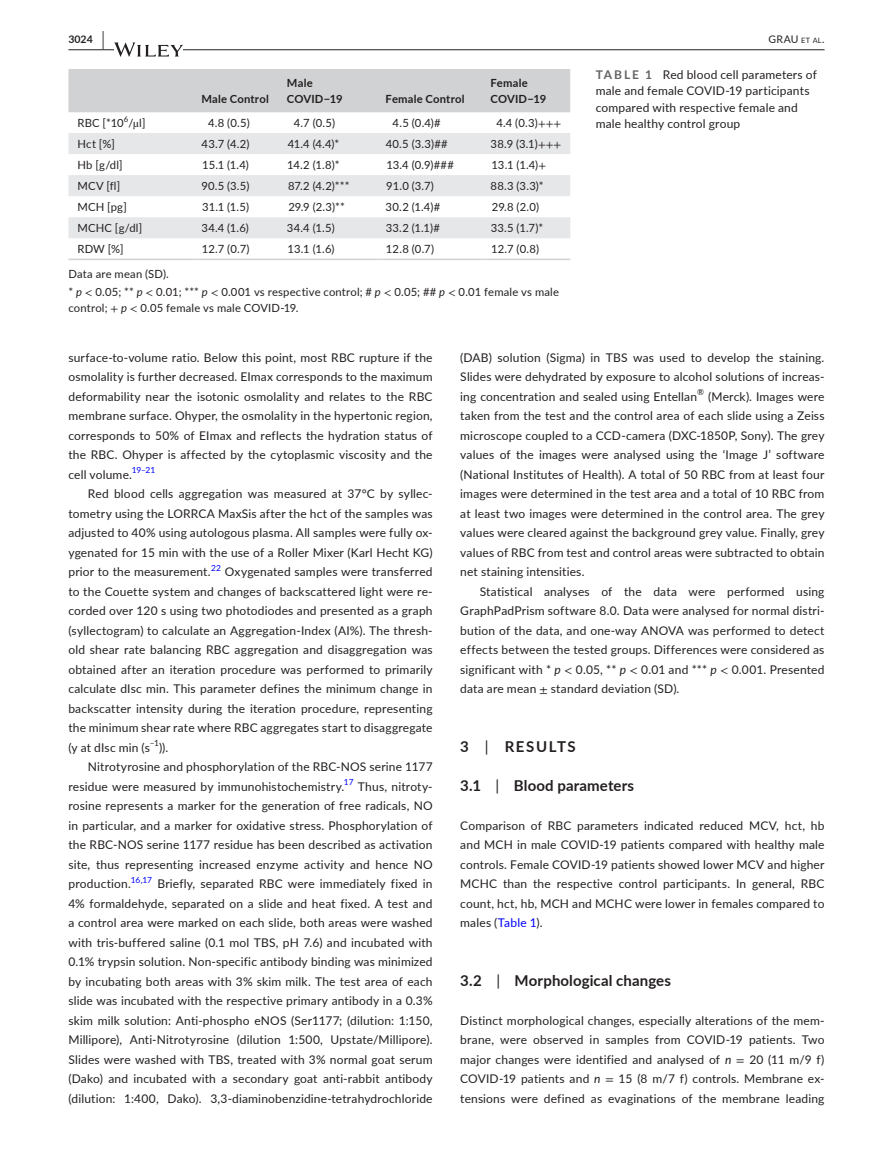
<style>
.page{position:relative;width:893px;height:1174px;background:#fff}
.page>*{position:absolute;margin:0;border:0;box-sizing:border-box;transform-origin:0 0}
.t1{font:700 15px "Lato";letter-spacing:.01em;color:#231f20}
.t2{font:700 15px "Lato";letter-spacing:.105em;color:#231f20}
.t3{font:12px/19.5px "Lato";letter-spacing:.015em;color:#231f20;text-align:justify}
.t4{font:11.25px/18px "Lato";letter-spacing:.015em;color:#231f20}
.t5{font:700 11.25px/15.8px "Lato";letter-spacing:.02em;color:#231f20}
.t6{font:10.5px "Lato";color:#231f20}
.t7{font:700 10.5px "Lato";color:#231f20}
.t8{font:8.4px "Lato";color:#00f}
.t9{font:8.4px "Lato";color:#231f20}
.t10{font:7.8px "Lato";color:#231f20}
.s1{font-size:19.5px}
.s2{font-size:7.35px}
.s3{font-family:"STIX"}
.s4{font-style:italic}
.s5{font-weight:700;color:#636366}
.s6{font-weight:400}
.s7{color:#00f}
</style>
<div class="page">
<hr style="left:68px;top:49px;width:756px;height:1px;background:#231f20">
<svg style="left:114px;top:42px;width:69px;height:15px"></svg>
<div style="left:68px;top:69px;width:502px;height:43px;background:#d1d2d4"></div>
<svg style="left:68px;top:133px;width:502px;height:105px;fill:#e6e7e9"></svg>
<hr style="left:68px;top:259px;width:124px;height:1px;background:#d1d2d4">
<hr style="left:192px;top:259px;width:86px;height:1px;background:#d1d2d4">
<hr style="left:278px;top:259px;width:99px;height:1px;background:#d1d2d4">
<hr style="left:377px;top:259px;width:105px;height:1px;background:#d1d2d4">
<hr style="left:482px;top:259px;width:88px;height:1px;background:#d1d2d4">
<p class="t7" style="left:68px;top:31px;width:37px">3024 <span class="s1">|</span></p>
<p class="t6" style="left:768px;top:31px;width:57px">GRAU <span class="s2">et al</span>.</p>
<p class="t5" style="left:201px;top:91px;width:69px">Male Control</p>
<p class="t5" style="left:287px;top:75px;width:57px">Male<br>COVID−19</p>
<p class="t5" style="left:386px;top:91px;width:80px">Female Control</p>
<p class="t5" style="left:491px;top:75px;width:57px">Female<br>COVID−19</p>
<p class="t10" style="left:124px;top:113px;width:6px">6</p>
<p class="t4" style="left:208px;top:113px;width:43px">4.8 (0.5)</p>
<p class="t4" style="left:294px;top:113px;width:43px">4.7 (0.5)</p>
<p class="t4" style="left:393px;top:113px;width:50px">4.5 (0.4)#</p>
<p class="t4" style="left:496px;top:113px;width:66px">4.4 (0.3)<span class="s3">+++</span></p>
<p class="t4" style="left:77px;top:113px;width:70px">RBC [*10 /<span class="s3">µ</span>l]</p>
<p class="t4" style="left:77px;top:134px;width:39px">Hct [%]</p>
<p class="t4" style="left:202px;top:134px;width:49px">43.7 (4.2)</p>
<p class="t4" style="left:288px;top:134px;width:53px">41.4 (4.4)*</p>
<p class="t4" style="left:386px;top:134px;width:64px">40.5 (3.3)##</p>
<p class="t4" style="left:491px;top:134px;width:72px">38.9 (3.1)<span class="s3">+++</span></p>
<p class="t4" style="left:77px;top:155px;width:47px">Hb [g/dl]</p>
<p class="t4" style="left:202px;top:155px;width:48px">15.1 (1.4)</p>
<p class="t4" style="left:287px;top:155px;width:54px">14.2 (1.8)*</p>
<p class="t4" style="left:386px;top:155px;width:69px">13.4 (0.9)###</p>
<p class="t4" style="left:492px;top:155px;width:56px">13.1 (1.4)<span class="s3">+</span></p>
<p class="t4" style="left:77px;top:177px;width:44px">MCV [fl]</p>
<p class="t4" style="left:201px;top:177px;width:50px">90.5 (3.5)</p>
<p class="t4" style="left:288px;top:177px;width:63px">87.2 (4.2)***</p>
<p class="t4" style="left:386px;top:177px;width:49px">91.0 (3.7)</p>
<p class="t4" style="left:491px;top:177px;width:55px">88.3 (3.3)*</p>
<p class="t4" style="left:77px;top:198px;width:51px">MCH [pg]</p>
<p class="t4" style="left:202px;top:198px;width:49px">31.1 (1.5)</p>
<p class="t4" style="left:288px;top:198px;width:58px">29.9 (2.3)**</p>
<p class="t4" style="left:386px;top:198px;width:56px">30.2 (1.4)#</p>
<p class="t4" style="left:492px;top:198px;width:49px">29.8 (2.0)</p>
<p class="t4" style="left:77px;top:219px;width:66px">MCHC [g/dl]</p>
<p class="t4" style="left:201px;top:219px;width:49px">34.4 (1.6)</p>
<p class="t4" style="left:287px;top:219px;width:49px">34.4 (1.5)</p>
<p class="t4" style="left:386px;top:219px;width:56px">33.2 (1.1)#</p>
<p class="t4" style="left:491px;top:219px;width:54px">33.5 (1.7)*</p>
<p class="t4" style="left:77px;top:240px;width:48px">RDW [%]</p>
<p class="t4" style="left:202px;top:240px;width:49px">12.7 (0.7)</p>
<p class="t4" style="left:288px;top:240px;width:48px">13.1 (1.6)</p>
<p class="t4" style="left:386px;top:240px;width:50px">12.8 (0.7)</p>
<p class="t4" style="left:491px;top:240px;width:49px">12.7 (0.8)</p>
<p class="t4" style="left:68px;top:264px;width:492px">Data are mean (SD).<br>* <span class="s4">p</span> <span class="s3">&lt;</span> 0.05; ** <span class="s4">p</span> <span class="s3">&lt;</span> 0.01; *** <span class="s4">p</span> <span class="s3">&lt;</span> 0.001 vs respective control; # <span class="s4">p</span> <span class="s3">&lt;</span> 0.05; ## <span class="s4">p</span> <span class="s3">&lt;</span> 0.01 female vs male</p>
<p class="t4" style="left:68px;top:298px;width:232px">control; <span class="s3">+</span> <span class="s4">p</span> <span class="s3">&lt;</span> 0.05 female vs male COVID-19.</p>
<p class="t3" style="left:596px;top:66px;width:223px;line-height:16.5px;text-align:left"><span class="s5">TABLE 1</span> Red blood cell parameters of male and female COVID-19 participants compared with respective female and male healthy control group</p>
<p class="t3" style="left:68px;top:347px;width:366px">surface-to-volume ratio. Below this point, most RBC rupture if the osmolality is further decreased. EImax corresponds to the maximum deformability near the isotonic osmolality and relates to the RBC membrane surface. Ohyper, the osmolality in the hypertonic region, corresponds to 50% of EImax and reflects the hydration status of the RBC. Ohyper is affected by the cytoplasmic viscosity and the cell volume.<sup>19–21</sup></p>
<p class="t3" style="left:68px;top:483px;width:366px;text-indent:20px">Red blood cells aggregation was measured at 37°C by syllec&shy;tometry using the LORRCA MaxSis after the hct of the samples was adjusted to 40% using autologous plasma. All samples were fully ox&shy;ygenated for 15 min with the use of a Roller Mixer (Karl Hecht KG) prior to the measurement.</p>
<p class="t8" style="left:211px;top:562px;width:11px">22</p>
<p class="t3" style="left:68px;top:561px;width:366px;text-indent:156px">Oxygenated samples were transferred to the Couette system and changes of backscattered light were re&shy;corded over 120 s using two photodiodes and presented as a graph (syllectogram) to calculate an Aggregation-Index (AI%). The thresh&shy;old shear rate balancing RBC aggregation and disaggregation was obtained after an iteration procedure was performed to primarily calculate dIsc min. This parameter defines the minimum change in backscatter intensity during the iteration procedure, representing the minimum shear rate where RBC aggregates start to disaggregate (y at dIsc min (s</p>
<p class="t9" style="left:150px;top:737px;width:11px">−1</p>
<p class="t3" style="left:159px;top:737px;width:11px">)).</p>
<p class="t3" style="left:88px;top:756px;width:346px">Nitrotyrosine and phosphorylation of the RBC-NOS serine 1177</p>
<p class="t3" style="left:68px;top:776px;width:366px">residue were measured by immunohistochemistry.<sup>17</sup> Thus, nitroty-</p>
<p class="t3" style="left:68px;top:795px;width:366px">rosine represents a marker for the generation of free radicals, NO</p>
<p class="t3" style="left:68px;top:815px;width:366px">in particular, and a marker for oxidative stress. Phosphorylation of</p>
<p class="t3" style="left:68px;top:834px;width:366px">the RBC-NOS serine 1177 residue has been described as activation</p>
<p class="t3" style="left:68px;top:854px;width:366px">site, thus representing increased enzyme activity and hence NO</p>
<p class="t3" style="left:68px;top:873px;width:64px">production.</p>
<p class="t8" style="left:131px;top:874px;width:23px">16,17</p>
<p class="t3" style="left:68px;top:873px;width:366px;text-indent:89px">Briefly, separated RBC were immediately fixed in 4% formaldehyde, separated on a slide and heat fixed. A test and a control area were marked on each slide, both areas were washed with tris-buffered saline (0.1 mol TBS, pH 7.6) and incubated with 0.1% trypsin solution. Non-specific antibody binding was minimized by incubating both areas with 3% skim milk. The test area of each slide was incubated with the respective primary antibody in a 0.3% skim milk solution: Anti-phospho eNOS (Ser1177; (dilution: 1:150, Millipore), Anti-Nitrotyrosine (dilution 1:500, Upstate/Millipore).<br>Slides were washed with TBS, treated with 3% normal goat serum (Dako) and incubated with a secondary goat anti-rabbit antibody (dilution: 1:400, Dako). 3,3-diaminobenzidine-tetrahydrochloride</p>
<p class="t3" style="left:460px;top:347px;width:366px">(DAB) solution (Sigma) in TBS was used to develop the staining.<br>Slides were dehydrated by exposure to alcohol solutions of increas&shy;ing concentration and sealed using Entellan<sup>®</sup> (Merck). Images were taken from the test and the control area of each slide using a Zeiss microscope coupled to a CCD-camera (DXC-1850P, Sony). The grey values of the images were analysed using the ‘Image J’ software (National Institutes of Health). A total of 50 RBC from at least four images were determined in the test area and a total of 10 RBC from at least two images were determined in the control area. The grey values were cleared against the background grey value. Finally, grey values of RBC from test and control areas were subtracted to obtain net staining intensities.</p>
<p class="t3" style="left:460px;top:581px;width:366px;text-indent:20px">Statistical analyses of the data were performed using GraphPadPrism software 8.0. Data were analysed for normal distri&shy;bution of the data, and one-way ANOVA was performed to detect effects between the tested groups. Differences were considered as significant with * <span class="s4">p</span> <span class="s3">&lt;</span> 0.05, ** <span class="s4">p</span> <span class="s3">&lt;</span> 0.01 and *** <span class="s4">p</span> <span class="s3">&lt;</span> 0.001. Presented data are mean <span class="s3">±</span> standard deviation (SD).</p>
<p class="t2" style="left:460px;top:735px;width:117px">3 <span class="s6">|</span> RESULTS</p>
<p class="t1" style="left:460px;top:774px;width:175px">3.1 <span class="s6">|</span> Blood parameters</p>
<p class="t3" style="left:460px;top:815px;width:366px">Comparison of RBC parameters indicated reduced MCV, hct, hb and MCH in male COVID-19 patients compared with healthy male controls. Female COVID-19 patients showed lower MCV and higher MCHC than the respective control participants. In general, RBC count, hct, hb, MCH and MCHC were lower in females compared to males (<span class="s7">Table 1</span>).</p>
<p class="t1" style="left:460px;top:969px;width:212px">3.2 <span class="s6">|</span> Morphological changes</p>
<p class="t3" style="left:460px;top:1010px;width:366px">Distinct morphological changes, especially alterations of the mem&shy;brane, were observed in samples from COVID-19 patients. Two major changes were identified and analysed of <span class="s4">n</span> <span class="s3">=</span> 20 (11 m/9 f)<br>COVID-19 patients and <span class="s4">n</span> <span class="s3">=</span> 15 (8 m/7 f) controls. Membrane ex&shy;tensions were defined as evaginations of the membrane leading</p>
</div>
